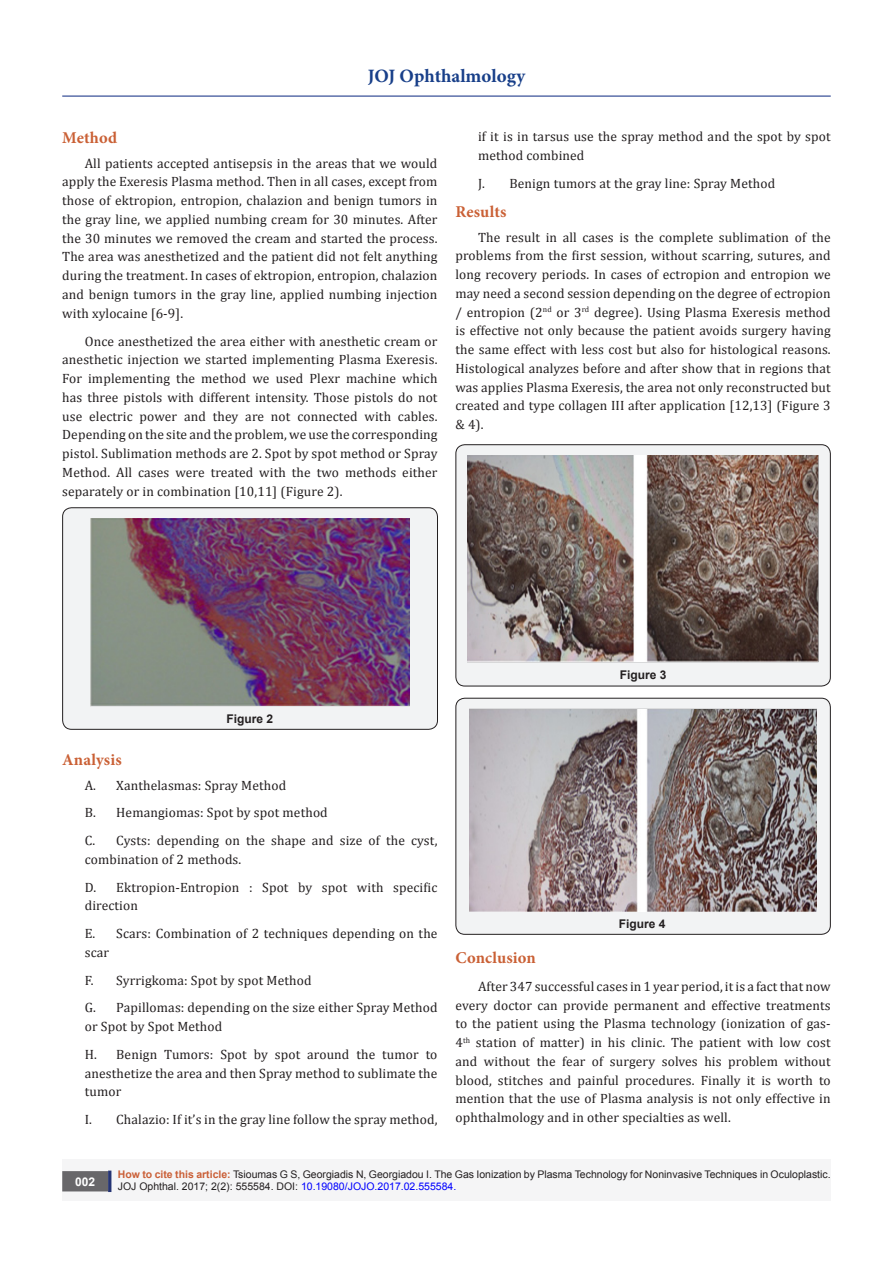
<style>
.page{position:relative;width:893px;height:1263px;background:#fff}
.page>*{position:absolute;margin:0;border:0;box-sizing:border-box;transform-origin:0 0}
.t1{font:700 18.9px "Minion Pro";color:#183f89}
.M_Heading1{font:700 16.5px "Minion Pro";letter-spacing:.01em;color:#ca6035}
.M_Heading1-2{font:13.5px/18.8px "Cambria";letter-spacing:.01em;color:#231f20;text-align:justify}
.t2{font:700 12px "Arial";color:#231f20}
.t3{font:700 12px "Arial";color:#fff}
.t4{font:10.5px/12.6px "Arial";color:#231f20}
.s1{font-weight:700;color:#ca5f37}
.s2{color:#00f}
</style>
<div class="page">
<hr style="left:62px;top:96px;width:769px;height:1px;background:#253f8e">
<div style="left:62px;top:1160px;width:769px;height:41px;background:#f5f5f6"></div>
<div style="left:63px;top:1172px;width:44px;height:19px;background:#68676a"></div>
<div style="left:62px;top:1171px;width:46px;height:20px;border:2px solid #68676a"></div>
<div style="left:108px;top:1170px;width:3px;height:22px;background:#253474;border:2px solid #253474"></div>
<div style="left:63px;top:508px;width:374px;height:221px;background:#f2f3f4;border-radius:9px"></div>
<div style="left:62px;top:507px;width:376px;height:223px;border:1px solid #231f20;border-radius:9px"></div>
<img style="left:91px;top:518px;width:318px;height:188px">
<div style="left:456px;top:445px;width:374px;height:241px;background:#f2f3f4;border-radius:9px"></div>
<div style="left:455px;top:444px;width:376px;height:242px;border:1px solid #231f20;border-radius:9px"></div>
<img style="left:467px;top:455px;width:352px;height:207px">
<div style="left:456px;top:698px;width:374px;height:236px;background:#f2f3f4;border-radius:9px"></div>
<div style="left:455px;top:698px;width:376px;height:237px;border:1px solid #231f20;border-radius:9px"></div>
<img style="left:469px;top:708px;width:348px;height:203px">
<h1 class="t1" style="left:368px;top:63px;width:159px">JOJ Ophthalmology</h1>
<p class="M_Heading1" style="left:62px;top:126px;width:56px">Method</p>
<p class="M_Heading1-2" style="left:62px;top:154px;width:377px;text-indent:22px">All patients accepted antisepsis in the areas that we would apply the Exeresis Plasma method. Then in all cases, except from those of ektropion, entropion, chalazion and benign tumors in the gray line, we applied numbing cream for 30 minutes. After the 30 minutes we removed the cream and started the process.<br>The area was anesthetized and the patient did not felt anything during the treatment. In cases of ektropion, entropion, chalazion and benign tumors in the gray line, applied numbing injection with xylocaine [6-9].</p>
<p class="M_Heading1-2" style="left:62px;top:331px;width:377px;text-indent:22px">Once anesthetized the area either with anesthetic cream or anesthetic injection we started implementing Plasma Exeresis.<br>For implementing the method we used Plexr machine which has three pistols with different intensity. Those pistols do not use electric power and they are not connected with cables.<br>Depending on the site and the problem, we use the corresponding pistol. Sublimation methods are 2. Spot by spot method or Spray Method. All cases were treated with the two methods either separately or in combination [10,11] (Figure 2).</p>
<p class="M_Heading1-2" style="left:478px;top:127px;width:354px">if it is in tarsus use the spray method and the spot by spot method combined</p>
<p class="M_Heading1-2" style="left:478px;top:174px;width:299px">J. Benign tumors at the gray line: Spray Method</p>
<p class="M_Heading1" style="left:455px;top:200px;width:52px">Results</p>
<p class="M_Heading1-2" style="left:455px;top:228px;width:377px;text-indent:22px">The result in all cases is the complete sublimation of the problems from the first session, without scarring, sutures, and long recovery periods. In cases of ectropion and entropion we may need a second session depending on the degree of ectropion / entropion (2<sup>nd</sup> or 3<sup>rd</sup> degree). Using Plasma Exeresis method is effective not only because the patient avoids surgery having the same effect with less cost but also for histological reasons.<br>Histological analyzes before and after show that in regions that was applies Plasma Exeresis, the area not only reconstructed but created and type collagen III after application [12,13] (Figure 3 &amp; 4).</p>
<p class="t2" style="left:226px;top:711px;width:48px">Figure 2</p>
<p class="M_Heading1" style="left:62px;top:748px;width:61px">Analysis</p>
<p class="M_Heading1-2" style="left:85px;top:775px;width:203px">A. Xanthelasmas: Spray Method</p>
<p class="M_Heading1-2" style="left:85px;top:803px;width:245px">B. Hemangiomas: Spot by spot method</p>
<p class="M_Heading1-2" style="left:85px;top:831px;width:354px">C. Cysts: depending on the shape and size of the cyst, combination of 2 methods.</p>
<p class="M_Heading1-2" style="left:85px;top:877px;width:354px">D. Ektropion-Entropion : Spot by spot with specific direction</p>
<p class="M_Heading1-2" style="left:85px;top:924px;width:354px">E. Scars: Combination of 2 techniques depending on the scar</p>
<p class="M_Heading1-2" style="left:85px;top:970px;width:228px">F. Syrrigkoma: Spot by spot Method</p>
<p class="M_Heading1-2" style="left:85px;top:998px;width:354px">G. Papillomas: depending on the size either Spray Method or Spot by Spot Method</p>
<p class="M_Heading1-2" style="left:85px;top:1045px;width:354px">H. Benign Tumors: Spot by spot around the tumor to anesthetize the area and then Spray method to sublimate the tumor</p>
<p class="M_Heading1-2" style="left:85px;top:1110px;width:354px">I. Chalazio: If it’s in the gray line follow the spray method,</p>
<p class="t2" style="left:620px;top:666px;width:48px">Figure 3</p>
<p class="t2" style="left:619px;top:915px;width:48px">Figure 4</p>
<p class="M_Heading1" style="left:455px;top:946px;width:82px">Conclusion</p>
<p class="M_Heading1-2" style="left:455px;top:977px;width:377px;text-indent:22px">After 347 successful cases in 1 year period, it is a fact that now every doctor can provide permanent and effective treatments to the patient using the Plasma technology (ionization of gas-4<sup>th</sup> station of matter) in his clinic. The patient with low cost and without the fear of surgery solves his problem without blood, stitches and painful procedures. Finally it is worth to mention that the use of Plasma analysis is not only effective in ophthalmology and in other specialties as well.</p>
<p class="t3" style="left:75px;top:1173px;width:22px">002</p>
<p class="t4" style="left:118px;top:1168px;width:714px"><span class="s1">How to cite this article:</span> Tsioumas G S, Georgiadis N, Georgiadou I. The Gas Ionization by Plasma Technology for Noninvasive Techniques in Oculoplastic.<br>JOJ Ophthal. 2017; 2(2): 555584. DOI: <span class="s2">10.19080/JOJO.2017.02.555584.</span></p>
</div>
